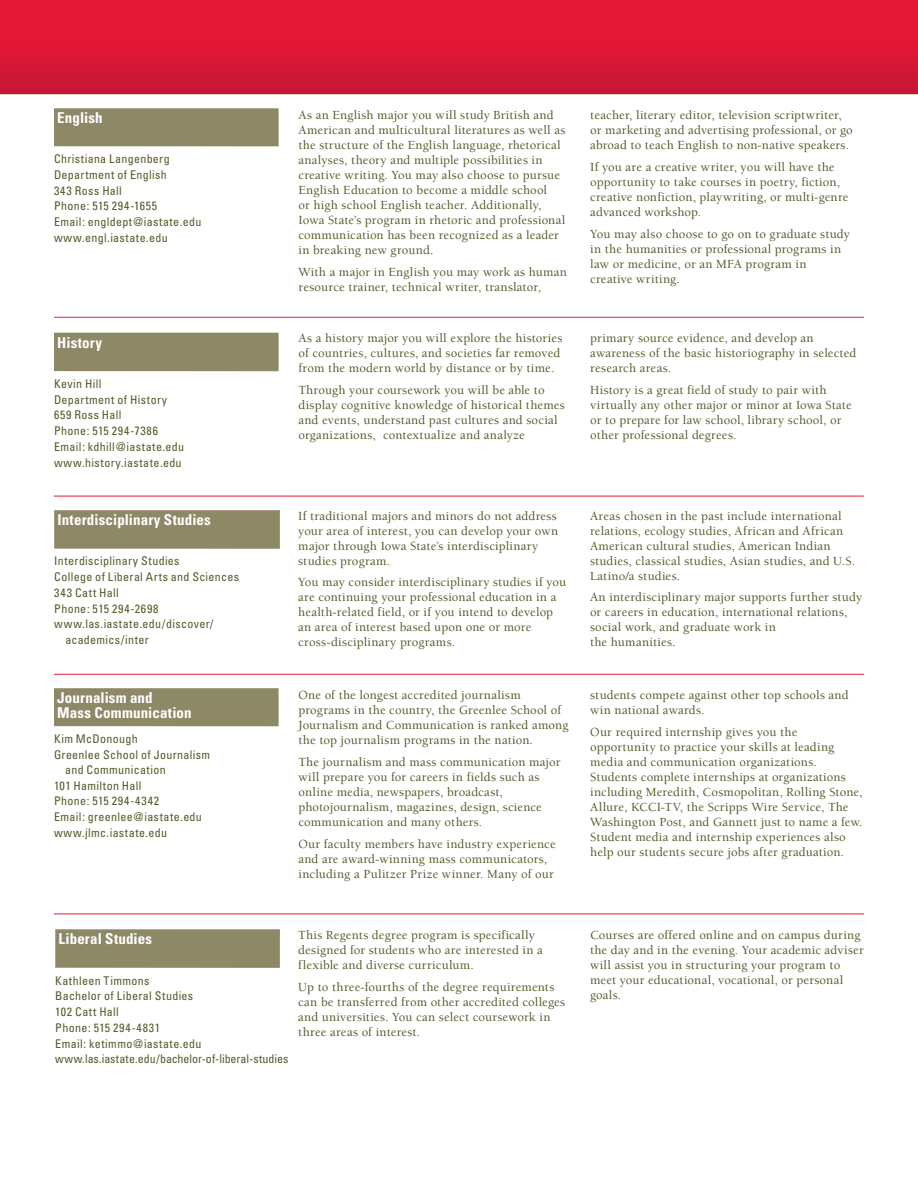
<style>
.page{position:relative;width:918px;height:1188px;background:#fff}
.page>*{position:absolute;margin:0;border:0;box-sizing:border-box;transform-origin:0 0}
.White_Header{font:700 condensed 15px/15px "Univers";letter-spacing:.01em;color:#fff}
.Body_text{font:500 12.75px/15px "Berkeley";letter-spacing:.015em;color:#58582a}
.Contact_Info_-_Major{font:condensed 12px/15px "Univers";letter-spacing:.03em;color:#58582a}
.Contact_Info_-_Major-2{font:condensed 12px "Univers";letter-spacing:-.005em;color:#58582a}
</style>
<div class="page">
<div style="left:0;top:0;width:918px;height:94px;background:linear-gradient(to bottom,#ed1836,#ca1836)"></div>
<div style="left:54px;top:333px;width:225px;height:38px;background:#8d8866"></div>
<hr style="left:54px;top:496px;width:810px;height:1px;background:#e51836">
<div style="left:55px;top:929px;width:225px;height:39px;background:#8d8866"></div>
<div style="left:54px;top:510px;width:226px;height:39px;background:#8d8866"></div>
<div style="left:54px;top:108px;width:225px;height:38px;background:#8d8866"></div>
<hr style="left:54px;top:317px;width:810px;height:1px;background:#e51836">
<div style="left:54px;top:688px;width:225px;height:38px;background:#8d8866"></div>
<hr style="left:54px;top:674px;width:810px;height:1px;background:#e51836">
<hr style="left:54px;top:914px;width:810px;height:1px;background:#e51836">
<p class="White_Header" style="left:57px;top:111px;width:47px">English</p>
<p class="Contact_Info_-_Major" style="left:54px;top:151px;width:117px">Christiana Langenberg</p>
<p class="Contact_Info_-_Major" style="left:54px;top:167px;width:114px">Department of English</p>
<p class="Contact_Info_-_Major" style="left:54px;top:183px;width:69px">343 Ross Hall</p>
<p class="Contact_Info_-_Major" style="left:54px;top:198px;width:105px">Phone: 515 294-1655</p>
<p class="Contact_Info_-_Major" style="left:54px;top:214px;width:149px">Email: engldept@iastate.edu</p>
<p class="Contact_Info_-_Major" style="left:54px;top:230px;width:115px">www.engl.iastate.edu</p>
<p class="White_Header" style="left:57px;top:335px;width:46px">History</p>
<p class="Contact_Info_-_Major" style="left:54px;top:376px;width:49px">Kevin Hill</p>
<p class="Contact_Info_-_Major" style="left:54px;top:392px;width:115px">Department of History</p>
<p class="Contact_Info_-_Major" style="left:54px;top:407px;width:69px">659 Ross Hall</p>
<p class="Contact_Info_-_Major" style="left:54px;top:423px;width:106px">Phone: 515 294-7386</p>
<p class="Contact_Info_-_Major" style="left:54px;top:439px;width:132px">Email: kdhill@iastate.edu</p>
<p class="Contact_Info_-_Major" style="left:54px;top:455px;width:129px">www.history.iastate.edu</p>
<p class="White_Header" style="left:57px;top:512px;width:155px">Interdisciplinary Studies</p>
<p class="Contact_Info_-_Major" style="left:54px;top:553px;width:127px">Interdisciplinary Studies</p>
<p class="Contact_Info_-_Major" style="left:54px;top:569px;width:186px">College of Liberal Arts and Sciences</p>
<p class="Contact_Info_-_Major" style="left:54px;top:585px;width:66px">343 Catt Hall</p>
<p class="Contact_Info_-_Major" style="left:54px;top:601px;width:106px">Phone: 515 294-2698</p>
<p class="Contact_Info_-_Major" style="left:54px;top:616px;width:161px">www.las.iastate.edu/discover/</p>
<p class="Contact_Info_-_Major" style="left:65px;top:632px;width:85px">academics/inter</p>
<p class="White_Header" style="left:57px;top:690px;width:136px">Journalism and<br>Mass Communication</p>
<p class="Contact_Info_-_Major" style="left:54px;top:731px;width:85px">Kim McDonough</p>
<p class="Contact_Info_-_Major" style="left:65px;top:747px;width:146px;text-indent:-11px">Greenlee School of Journalism and Communication</p>
<p class="Contact_Info_-_Major" style="left:54px;top:778px;width:89px">101 Hamilton Hall</p>
<p class="Contact_Info_-_Major" style="left:54px;top:793px;width:107px">Phone: 515 294-4342</p>
<p class="Contact_Info_-_Major" style="left:54px;top:809px;width:149px">Email: greenlee@iastate.edu</p>
<p class="Contact_Info_-_Major" style="left:54px;top:825px;width:115px">www.jlmc.iastate.edu</p>
<p class="Body_text" style="left:298px;top:108px;width:269px">As an English major you will study British and American and multicultural literatures as well as the structure of the English language, rhetorical analyses, theory and multiple possibilities in creative writing. You may also choose to pursue English Education to become a middle school<br>or high school English teacher. Additionally, Iowa State’s program in rhetoric and professional communication has been recognized as a leader in breaking new ground.</p>
<p class="Body_text" style="left:298px;top:265px;width:270px">With a major in English you may work as human resource trainer, technical writer, translator,</p>
<p class="Body_text" style="left:298px;top:331px;width:265px">As a history major you will explore the histories of countries, cultures, and societies far removed from the modern world by distance or by time.</p>
<p class="Body_text" style="left:298px;top:383px;width:268px">Through your coursework you will be able to display cognitive knowledge of historical themes and events, understand past cultures and social organizations, contextualize and analyze</p>
<p class="Body_text" style="left:298px;top:508px;width:262px">If traditional majors and minors do not address your area of interest, you can develop your own major through Iowa State’s interdisciplinary studies program.</p>
<p class="Body_text" style="left:298px;top:575px;width:270px">You may consider interdisciplinary studies if you are continuing your professional education in a health-related field, or if you intend to develop an area of interest based upon one or more cross-disciplinary programs.</p>
<p class="Body_text" style="left:298px;top:688px;width:272px">One of the longest accredited journalism programs in the country, the Greenlee School of Journalism and Communication is ranked among the top journalism programs in the nation.</p>
<p class="Body_text" style="left:298px;top:755px;width:263px">The journalism and mass communication major will prepare you for careers in fields such as online media, newspapers, broadcast, photojournalism, magazines, design, science communication and many others.</p>
<p class="Body_text" style="left:298px;top:836px;width:259px">Our faculty members have industry experience and are award-winning mass communicators, including a Pulitzer Prize winner. Many of our</p>
<p class="White_Header" style="left:59px;top:932px;width:95px">Liberal Studies</p>
<p class="Contact_Info_-_Major" style="left:55px;top:973px;width:96px">Kathleen Timmons</p>
<p class="Contact_Info_-_Major" style="left:55px;top:988px;width:140px">Bachelor of Liberal Studies</p>
<p class="Contact_Info_-_Major" style="left:55px;top:1004px;width:65px">102 Catt Hall</p>
<p class="Contact_Info_-_Major" style="left:55px;top:1020px;width:106px">Phone: 515 294-4831</p>
<p class="Contact_Info_-_Major" style="left:55px;top:1036px;width:148px">Email: ketimmo@iastate.edu</p>
<p class="Contact_Info_-_Major-2" style="left:55px;top:1051px;width:235px">www.las.iastate.edu/bachelor-of-liberal-studies</p>
<p class="Body_text" style="left:298px;top:928px;width:246px">This Regents degree program is specifically designed for students who are interested in a flexible and diverse curriculum.</p>
<p class="Body_text" style="left:298px;top:979px;width:268px">Up to three-fourths of the degree requirements can be transferred from other accredited colleges and universities. You can select coursework in three areas of interest.</p>
<p class="Body_text" style="left:590px;top:108px;width:264px">teacher, literary editor, television scriptwriter, or marketing and advertising professional, or go abroad to teach English to non-native speakers.</p>
<p class="Body_text" style="left:590px;top:160px;width:260px">If you are a creative writer, you will have the opportunity to take courses in poetry, fiction, creative nonfiction, playwriting, or multi-genre advanced workshop.</p>
<p class="Body_text" style="left:590px;top:227px;width:261px">You may also choose to go on to graduate study in the humanities or professional programs in law or medicine, or an MFA program in creative writing.</p>
<p class="Body_text" style="left:590px;top:331px;width:268px">primary source evidence, and develop an awareness of the basic historiography in selected research areas.</p>
<p class="Body_text" style="left:590px;top:383px;width:263px">History is a great field of study to pair with virtually any other major or minor at Iowa State or to prepare for law school, library school, or other professional degrees.</p>
<p class="Body_text" style="left:590px;top:508px;width:267px">Areas chosen in the past include international relations, ecology studies, African and African American cultural studies, American Indian studies, classical studies, Asian studies, and U.S.<br>Latino/a studies.</p>
<p class="Body_text" style="left:590px;top:590px;width:274px">An interdisciplinary major supports further study or careers in education, international relations, social work, and graduate work in<br>the humanities.</p>
<p class="Body_text" style="left:590px;top:688px;width:260px">students compete against other top schools and win national awards.</p>
<p class="Body_text" style="left:590px;top:725px;width:274px">Our required internship gives you the opportunity to practice your skills at leading media and communication organizations.<br>Students complete internships at organizations including Meredith, Cosmopolitan, Rolling Stone, Allure, KCCI-TV, the Scripps Wire Service, The Washington Post, and Gannett just to name a few.<br>Student media and internship experiences also help our students secure jobs after graduation.</p>
<p class="Body_text" style="left:590px;top:928px;width:275px">Courses are offered online and on campus during the day and in the evening. Your academic adviser will assist you in structuring your program to meet your educational, vocational, or personal goals.</p>
</div>
